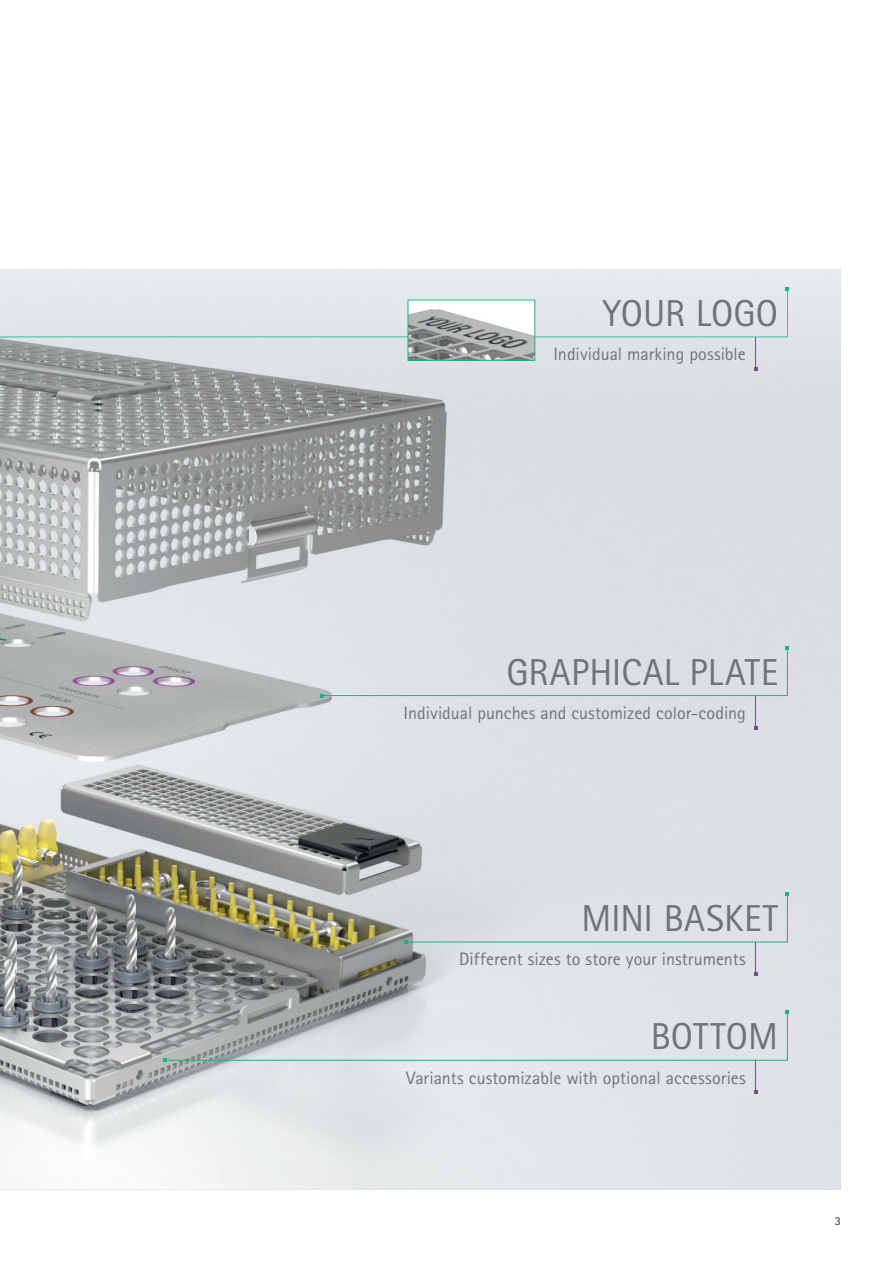
<style>
.page{position:relative;width:893px;height:1263px;background:#fff}
.page>*{position:absolute;margin:0;border:0;box-sizing:border-box;transform-origin:0 0}
.t1{font:37.5px "Rotis Sans Serif Pro";color:#717275}
.t2{font:18px "Rotis Sans Serif Pro";color:#717275}
.t3{font:12px "Rotis Sans Serif Pro";color:#231f20}
</style>
<div class="page">
<img style="left:0;top:269px;width:841px;height:920px">
<hr style="left:755px;top:695px;width:1px;height:33px;background:#7d489c">
<hr style="left:755px;top:1060px;width:1px;height:32px;background:#7d489c">
<hr style="left:755px;top:942px;width:1px;height:32px;background:#7d489c">
<hr style="left:755px;top:337px;width:1px;height:32px;background:#7d489c">
<div style="left:321px;top:646px;width:468px;height:51px;background:#dce0e2"></div>
<div style="left:0;top:287px;width:789px;height:50px;background:#e2e7ea"></div>
<svg style="left:404px;top:892px;width:385px;height:51px;background:#d6dedf"></svg>
<svg style="left:164px;top:1011px;width:625px;height:51px;background:#cdd4d5"></svg>
<img style="left:410px;top:302px;width:123px;height:57px">
<div style="left:408px;top:300px;width:127px;height:61px;border:1px solid #16b484"></div>
<h1 class="t1" style="left:603px;top:299px;width:177px">YOUR LOGO</h1>
<p class="t2" style="left:553px;top:347px;width:194px">Individual marking possible</p>
<h1 class="t1" style="left:506px;top:658px;width:273px">GRAPHICAL PLATE</h1>
<p class="t2" style="left:404px;top:706px;width:344px">Individual punches and customized color-coding</p>
<h1 class="t1" style="left:581px;top:904px;width:198px">MINI BASKET</h1>
<p class="t2" style="left:459px;top:952px;width:288px">Different sizes to store your instruments</p>
<h1 class="t1" style="left:651px;top:1022px;width:129px">BOTTOM</h1>
<p class="t2" style="left:406px;top:1071px;width:341px">Variants customizable with optional accessories</p>
<p class="t3" style="left:835px;top:1216px;width:7px">3</p>
</div>
